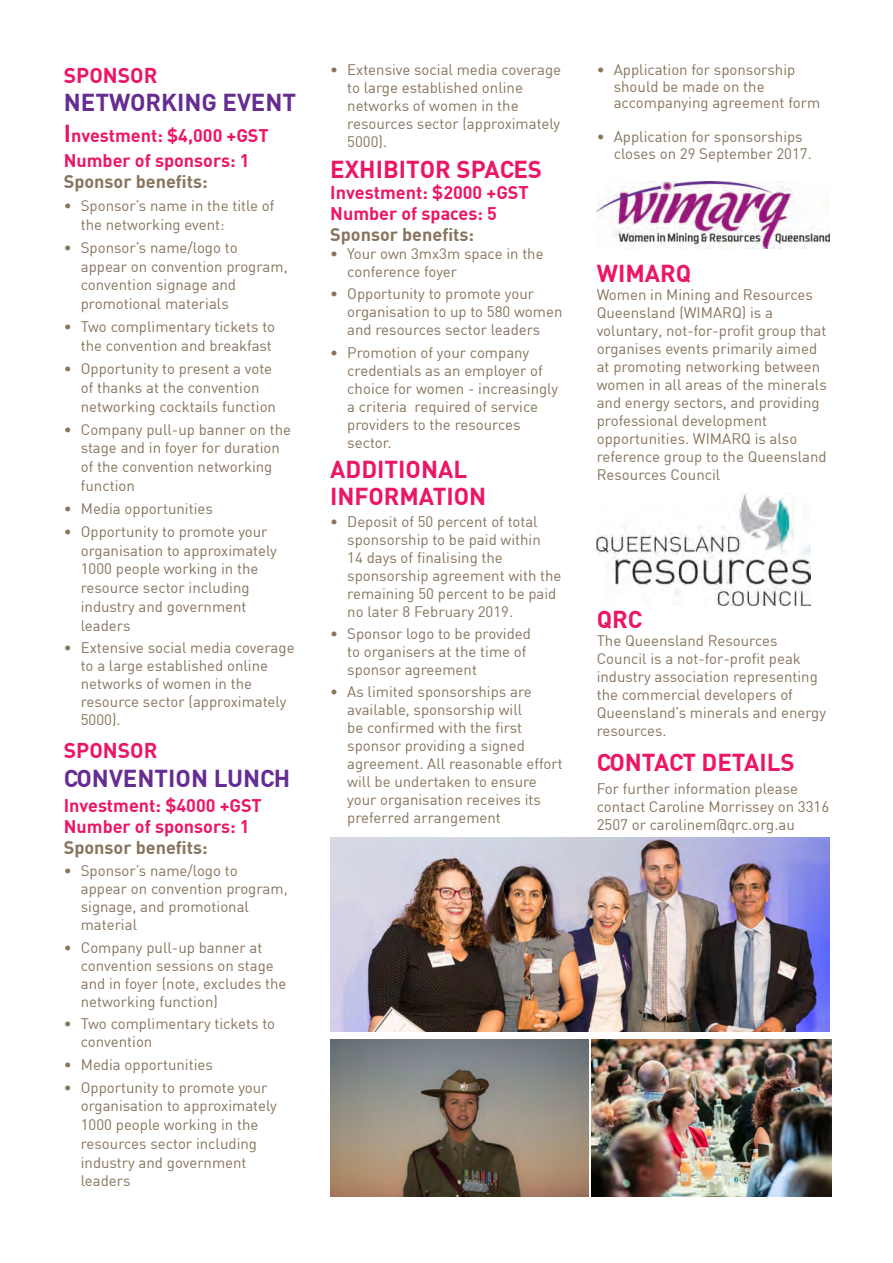
<style>
.page{position:relative;width:893px;height:1263px;background:#fff}
.page>*{position:absolute;margin:0;border:0;box-sizing:border-box;transform-origin:0 0}
.Sponsorship_Heading{font:700 24px/26.4px "DIN";color:#ec1667}
.Body_Copy_Bullets{font:700 24px "DIN";color:#652d91}
.Header_Para{font:700 24px "DIN";color:#ec1667}
.Body_Copy{font:700 24px "DIN";color:#ec1667}
.Body_Copy_Bullets-2{font:700 21px "DIN";color:#ec1667}
.Sponsorship_Sub_Head{font:700 18px/21px "DIN";color:#ec1667}
.Header_Para-2{font:700 18px/21px "DIN";color:#ec1667}
.Sponsorship_Heading-2{font:700 18px "DIN";color:#ec1667}
.Body_Copy-2{font:15px/18px "DIN";color:#86745d}
.s1{font-size:24px}
.s2{color:#86745d}
</style>
<div class="page">
<img style="left:597px;top:493px;width:214px;height:112px">
<img style="left:597px;top:181px;width:232px;height:68px">
<img style="left:591px;top:1039px;width:240px;height:158px">
<img style="left:330px;top:838px;width:499px;height:193px">
<img style="left:331px;top:1040px;width:258px;height:156px">
<p class="Body_Copy_Bullets-2" style="left:64px;top:61px;width:95px">SPONSOR</p>
<p class="Body_Copy_Bullets" style="left:64px;top:87px;width:234px">NETWORKING EVENT</p>
<p class="Sponsorship_Heading-2" style="left:64px;top:124px;width:206px"><span class="s1">I</span>nvestment: $4,000 +GST</p>
<p class="Sponsorship_Sub_Head" style="left:64px;top:149px;width:187px">Number of sponsors: 1<br><span class="s2">Sponsor benefits:</span></p>
<p class="Body_Copy-2" style="left:81px;top:196px;width:195px;line-height:18.8px;text-indent:-17px">• Sponsor’s name in the title of the networking event:</p>
<p class="Body_Copy-2" style="left:81px;top:238px;width:208px;line-height:18.8px;text-indent:-17px">• Sponsor’s name/logo to appear on convention program, convention signage and promotional materials</p>
<p class="Body_Copy-2" style="left:64px;top:317px;width:213px;line-height:18.8px;text-align:right">• Two complimentary tickets to the convention and breakfast</p>
<p class="Body_Copy-2" style="left:81px;top:359px;width:197px;line-height:18.8px;text-indent:-17px">• Opportunity to present a vote of thanks at the convention networking cocktails function</p>
<p class="Body_Copy-2" style="left:81px;top:419px;width:212px;line-height:18.8px;text-indent:-17px">• Company pull-up banner on the stage and in foyer for duration of the convention networking function</p>
<p class="Body_Copy-2" style="left:64px;top:499px;width:151px">• Media opportunities</p>
<p class="Body_Copy-2" style="left:81px;top:522px;width:198px;line-height:18.8px;text-indent:-17px">• Opportunity to promote your organisation to approximately<br>1000 people working in the resource sector including industry and government leaders</p>
<p class="Body_Copy-2" style="left:81px;top:638px;width:215px;text-indent:-17px">• Extensive social media coverage to a large established online networks of women in the resource sector (approximately<br>5000).</p>
<p class="Body_Copy_Bullets-2" style="left:64px;top:736px;width:95px">SPONSOR</p>
<p class="Body_Copy_Bullets" style="left:64px;top:762px;width:228px">CONVENTION LUNCH</p>
<p class="Sponsorship_Sub_Head" style="left:64px;top:794px;width:200px">Investment: $4000 +GST</p>
<p class="Sponsorship_Sub_Head" style="left:64px;top:815px;width:187px">Number of sponsors: 1<br><span class="s2">Sponsor benefits:</span></p>
<p class="Body_Copy-2" style="left:81px;top:861px;width:208px;text-indent:-17px">• Sponsor’s name/logo to appear on convention program, signage, and promotional material</p>
<p class="Body_Copy-2" style="left:81px;top:938px;width:207px;text-indent:-17px">• Company pull-up banner at convention sessions on stage and in foyer (note, excludes the networking function)</p>
<p class="Body_Copy-2" style="left:81px;top:1015px;width:196px;text-indent:-17px">• Two complimentary tickets to convention</p>
<p class="Body_Copy-2" style="left:64px;top:1055px;width:151px">• Media opportunities</p>
<p class="Body_Copy-2" style="left:81px;top:1078px;width:198px;line-height:18.8px;text-indent:-17px">• Opportunity to promote your organisation to approximately<br>1000 people working in the resources sector including industry and government leaders</p>
<p class="Body_Copy-2" style="left:347px;top:61px;width:215px;text-indent:-17px">• Extensive social media coverage to large established online networks of women in the resources sector (approximately<br>5000).</p>
<p class="Header_Para" style="left:330px;top:154px;width:213px">EXHIBITOR SPACES</p>
<p class="Header_Para-2" style="left:330px;top:181px;width:200px">Investment: $2000 +GST<br>Number of spaces: 5<br><span class="s2">Sponsor benefits:</span></p>
<p class="Body_Copy-2" style="left:347px;top:244px;width:198px;text-indent:-17px">• Your own 3mx3m space in the conference foyer</p>
<p class="Body_Copy-2" style="left:347px;top:285px;width:217px;text-indent:-17px">• Opportunity to promote your organisation to up to 580 women and resources sector leaders</p>
<p class="Body_Copy-2" style="left:347px;top:343px;width:212px;text-indent:-17px">• Promotion of your company credentials as an employer of choice for women - increasingly a criteria required of service providers to the resources sector.</p>
<p class="Sponsorship_Heading" style="left:330px;top:455px;width:158px">ADDITIONAL<br>INFORMATION</p>
<p class="Body_Copy-2" style="left:347px;top:512px;width:216px;text-indent:-17px">• Deposit of 50 percent of total sponsorship to be paid within<br>14 days of finalising the sponsorship agreement with the remaining 50 percent to be paid no later 8 February 2019.</p>
<p class="Body_Copy-2" style="left:347px;top:624px;width:185px;text-indent:-17px">• Sponsor logo to be provided to organisers at the time of sponsor agreement</p>
<p class="Body_Copy-2" style="left:347px;top:683px;width:217px;text-indent:-17px">• As limited sponsorships are available, sponsorship will<br>be confirmed with the first sponsor providing a signed agreement. All reasonable effort will be undertaken to ensure your organisation receives its preferred arrangement</p>
<p class="Body_Copy-2" style="left:614px;top:62px;width:208px;line-height:16.5px;text-indent:-17px">• Application for sponsorship should be made on the accompanying agreement form</p>
<p class="Body_Copy-2" style="left:614px;top:128px;width:200px;line-height:16.5px;text-indent:-17px">• Application for sponsorships closes on 29 September 2017.</p>
<p class="Header_Para" style="left:597px;top:258px;width:96px">WIMARQ</p>
<p class="Body_Copy-2" style="left:597px;top:286px;width:232px">Women in Mining and Resources<br>Queensland (WIMARQ) is a voluntary, not-for-profit group that organises events primarily aimed at promoting networking between women in all areas of the minerals and energy sectors, and providing professional development opportunities. WIMARQ is also reference group to the Queensland<br>Resources Council</p>
<p class="Body_Copy" style="left:597px;top:603px;width:46px">QRC</p>
<p class="Body_Copy-2" style="left:597px;top:631px;width:231px">The Queensland Resources<br>Council is a not-for-profit peak industry association representing the commercial developers of<br>Queensland’s minerals and energy resources.</p>
<p class="Sponsorship_Heading" style="left:597px;top:748px;width:200px">CONTACT DETAILS</p>
<p class="Body_Copy-2" style="left:597px;top:779px;width:234px">For further information please contact Caroline Morrissey on 3316<br>2507 or carolinem@qrc.org.au</p>
</div>
